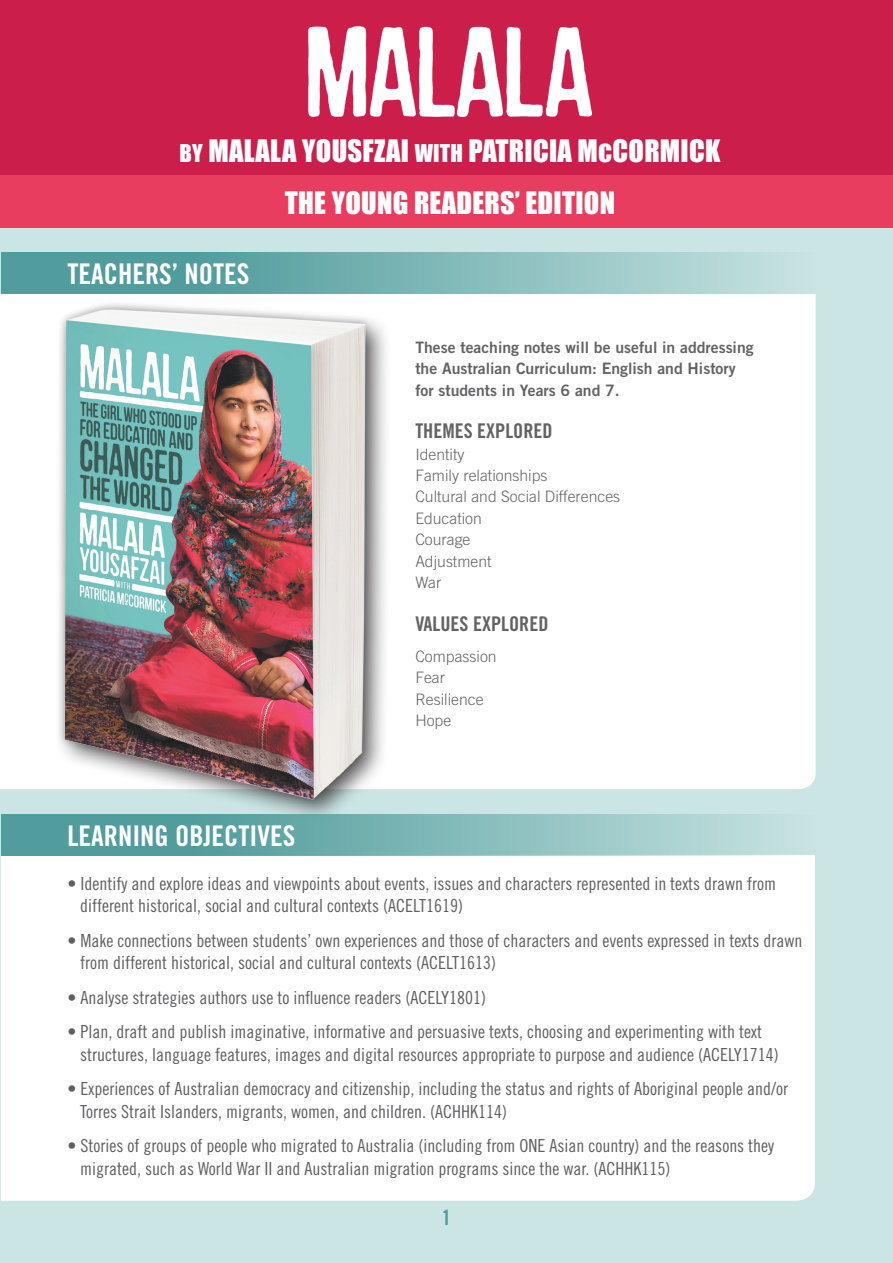
<style>
.page{position:relative;width:893px;height:1263px;background:#fff}
.page>*{position:absolute;margin:0;border:0;box-sizing:border-box;transform-origin:0 0}
.t1{font:28.5px "Trade Gothic Bold Cond Twenty";color:#fff}
.t2{font:28.35px "Impact";letter-spacing:.01em;color:#fff}
.t3{font:21px "Trade Gothic Bold Cond Twenty";color:#519c9d}
.t4{font:20.25px "Trade Gothic Bold Cond Twenty";color:#636366}
.t5{font:18px/22.5px "Trade Gothic Cond Eighteen";color:#5f5f62}
.t6{font:300 15.75px/21.5px "Trade Gothic";color:#636366}
.t7{font:15.75px/21.5px "Trade Gothic Bold Two";color:#636366}
.s1{font-size:22.5px}
</style>
<div class="page">
<div style="left:0;top:85px;width:893px;height:1178px;background:#cae5e3"></div>
<div style="left:0;top:294px;width:816px;height:495px;background:#fff"></div>
<svg style="left:491px;top:627px;width:20px;height:58px"></svg>
<div style="left:1px;top:856px;width:814px;height:345px;background:#fff"></div>
<img style="left:11px;top:294px;width:480px;height:520px">
<svg style="left:1px;top:814px;width:814px;height:42px;background:#7eb7b7"></svg>
<div style="left:0;top:0;width:893px;height:183px;background:#cb1e4a"></div>
<div style="left:0;top:176px;width:893px;height:52px;background:#e93d5f"></div>
<img style="left:309px;top:26px;width:282px;height:90px">
<svg style="left:1px;top:252px;width:768px;height:42px;background:#79b4b4"></svg>
<h2 class="t2" style="left:180px;top:128px;width:542px"><span class="s1">BY</span> MALALA YOUSFZAI <span class="s1">WITH</span> PATRICIA McCORMICK</h2>
<h1 class="t1" style="left:67px;top:257px;width:184px">TEACHERS’ NOTES</h1>
<h2 class="t2" style="left:285px;top:180px;width:332px">THE YOUNG READERS’ EDITION</h2>
<p class="t7" style="left:415px;top:336px;width:340px">These teaching notes will be useful in addressing the Australian Curriculum: English and History for students in Years 6 and 7.</p>
<p class="t4" style="left:415px;top:419px;width:139px">THEMES EXPLORED</p>
<p class="t6" style="left:415px;top:443px;width:206px">Identity<br>Family relationships<br>Cultural and Social Differences<br>Education<br>Courage<br>Adjustment<br>War</p>
<p class="t4" style="left:415px;top:611px;width:135px">VALUES EXPLORED</p>
<p class="t6" style="left:415px;top:645px;width:83px">Compassion<br>Fear<br>Resilience<br>Hope</p>
<h1 class="t1" style="left:67px;top:819px;width:229px">LEARNING OBJECTIVES</h1>
<p class="t5" style="left:80px;top:872px;width:698px;text-indent:-13px">• Identify and explore ideas and viewpoints about events, issues and characters represented in texts drawn from different historical, social and cultural contexts (ACELT1619)</p>
<p class="t5" style="left:80px;top:929px;width:724px;text-indent:-13px">• Make connections between students’ own experiences and those of characters and events expressed in texts drawn from different historical, social and cultural contexts (ACELT1613)</p>
<p class="t5" style="left:67px;top:986px;width:420px">• Analyse strategies authors use to influence readers (ACELY1801)</p>
<p class="t5" style="left:80px;top:1020px;width:700px;text-indent:-13px">• Plan, draft and publish imaginative, informative and persuasive texts, choosing and experimenting with text structures, language features, images and digital resources appropriate to purpose and audience (ACELY1714)</p>
<p class="t5" style="left:80px;top:1077px;width:709px;text-indent:-13px">• Experiences of Australian democracy and citizenship, including the status and rights of Aboriginal people and/or<br>Torres Strait Islanders, migrants, women, and children. (ACHHK114)</p>
<p class="t5" style="left:80px;top:1134px;width:696px;text-indent:-13px">• Stories of groups of people who migrated to Australia (including from ONE Asian country) and the reasons they migrated, such as World War II and Australian migration programs since the war. (ACHHK115)</p>
<p class="t3" style="left:442px;top:1204px;width:11px">1</p>
</div>
